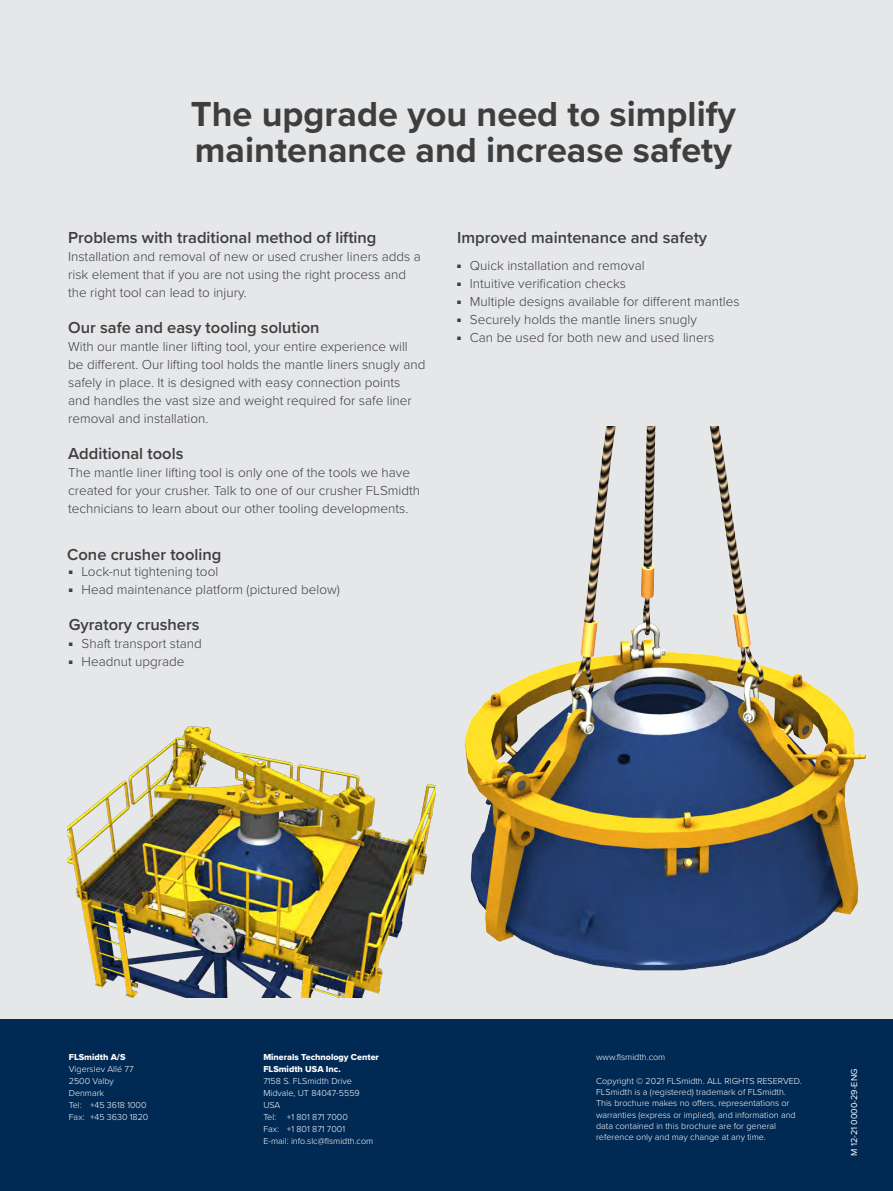
<style>
.page{position:relative;width:893px;height:1191px;background:#e6e7e9}
.page>*{position:absolute;margin:0;border:0;box-sizing:border-box;transform-origin:0 0}
.Body{font:700 36px/36px "Proxima Nova";color:#3e3e3f}
.Sub_headline{font:600 16.5px "Proxima Nova";color:#3e3e3f}
.Sub_headline-2{font:300 13.5px/18px "Proxima Nova";color:#3e3e3f}
.Body-2{font:300 9px/11.2px "Proxima Nova";color:#fff}
.Contact_info_neg{font:300 9px "Proxima Nova";color:#fff}
.Contact_info_neg-2{font:9px "Proxima Nova Extrabld";color:#fff}
.t1{font:9px "Proxima Nova";color:#fff}
</style>
<div class="page">
<div style="left:0;top:1020px;width:893px;height:171px;background:#002954"></div>
<img style="left:447px;top:426px;width:419px;height:594px">
<img style="left:67px;top:726px;width:369px;height:271px">
<p class="Body" style="left:191px;top:95px;width:547px">The upgrade you need to simplify maintenance and increase safety</p>
<p class="Sub_headline" style="left:68px;top:225px;width:310px">Problems with traditional method of lifting</p>
<p class="Sub_headline-2" style="left:68px;top:246px;width:354px">Installation and removal of new or used crusher liners adds a risk element that if you are not using the right process and the right tool can lead to injury.</p>
<p class="Sub_headline" style="left:68px;top:315px;width:253px">Our safe and easy tooling solution</p>
<p class="Sub_headline-2" style="left:68px;top:336px;width:359px">With our mantle liner lifting tool, your entire experience will be different. Our lifting tool holds the mantle liners snugly and safely in place. It is designed with easy connection points and handles the vast size and weight required for safe liner removal and installation.</p>
<p class="Sub_headline" style="left:68px;top:441px;width:117px">Additional tools</p>
<p class="Sub_headline-2" style="left:68px;top:462px;width:353px">The mantle liner lifting tool is only one of the tools we have created for your crusher. Talk to one of our crusher FLSmidth technicians to learn about our other tooling developments.</p>
<p class="Sub_headline" style="left:67px;top:542px;width:156px">Cone crusher tooling</p>
<p class="Sub_headline-2" style="left:69px;top:562px;width:151px"><sup>■</sup> Lock-nut tightening tool</p>
<p class="Sub_headline-2" style="left:69px;top:580px;width:273px"><sup>■</sup> Head maintenance platform (pictured below)</p>
<p class="Sub_headline" style="left:69px;top:612px;width:132px">Gyratory crushers</p>
<p class="Sub_headline-2" style="left:69px;top:634px;width:135px"><sup>■</sup> Shaft transport stand</p>
<p class="Sub_headline-2" style="left:69px;top:652px;width:117px"><sup>■</sup> Headnut upgrade</p>
<p class="Sub_headline" style="left:457px;top:225px;width:252px">Improved maintenance and safety</p>
<p class="Sub_headline-2" style="left:457px;top:256px;width:189px"><sup>■</sup> Quick installation and removal</p>
<p class="Sub_headline-2" style="left:457px;top:274px;width:171px"><sup>■</sup> Intuitive verification checks</p>
<p class="Sub_headline-2" style="left:457px;top:292px;width:284px"><sup>■</sup> Multiple designs available for different mantles</p>
<p class="Sub_headline-2" style="left:457px;top:310px;width:241px"><sup>■</sup> Securely holds the mantle liners snugly</p>
<p class="Sub_headline-2" style="left:457px;top:328px;width:259px"><sup>■</sup> Can be used for both new and used liners</p>
<p class="Contact_info_neg-2" style="left:69px;top:1050px;width:58px">FLSmidth A/S</p>
<p class="Contact_info_neg" style="left:69px;top:1062px;width:66px">Vigerslev Allé 77</p>
<p class="Contact_info_neg" style="left:69px;top:1074px;width:47px">2500 Valby</p>
<p class="Contact_info_neg" style="left:69px;top:1086px;width:37px">Denmark</p>
<p class="Contact_info_neg" style="left:69px;top:1098px;width:79px">Tel: +45 3618 1000</p>
<p class="Contact_info_neg" style="left:69px;top:1110px;width:81px">Fax: +45 3630 1820</p>
<p class="Contact_info_neg-2" style="left:263px;top:1050px;width:117px">Minerals Technology Center</p>
<p class="Contact_info_neg-2" style="left:263px;top:1062px;width:79px">FLSmidth USA Inc.</p>
<p class="Contact_info_neg" style="left:263px;top:1074px;width:90px">7158 S. FLSmidth Drive</p>
<p class="Contact_info_neg" style="left:263px;top:1086px;width:98px">Midvale, UT 84047-5559</p>
<p class="Contact_info_neg" style="left:263px;top:1098px;width:19px">USA</p>
<p class="Contact_info_neg" style="left:263px;top:1110px;width:86px">Tel: +1 801 871 7000</p>
<p class="Contact_info_neg" style="left:263px;top:1122px;width:83px">Fax: +1 801 871 7001</p>
<p class="Contact_info_neg" style="left:263px;top:1134px;width:111px">E-mail: info.slc@flsmidth.com</p>
<p class="Contact_info_neg" style="left:596px;top:1050px;width:71px">www.flsmidth.com</p>
<p class="Body-2" style="left:596px;top:1074px;width:207px">Copyright © 2021 FLSmidth. ALL RIGHTS RESERVED.<br>FLSmidth is a (registered) trademark of FLSmidth.<br>This brochure makes no offers, representations or warranties (express or implied), and information and data contained in this brochure are for general reference only and may change at any time.</p>
<p class="t1" style="left:847px;top:1155px;width:89px;rotate:-90deg">M 12-21 0000-29-ENG</p>
</div>
